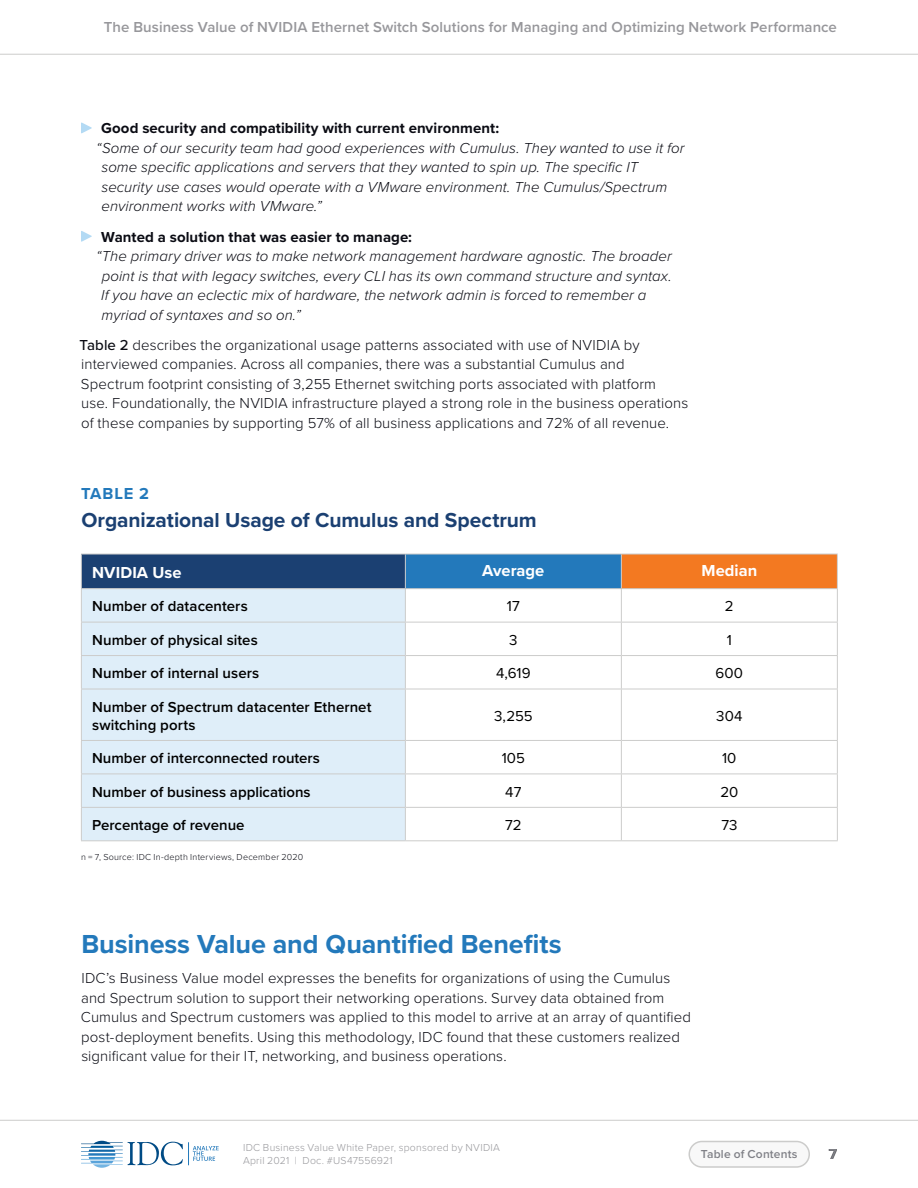
<style>
.page{position:relative;width:918px;height:1188px;background:#fff}
.page>*{position:absolute;margin:0;border:0;box-sizing:border-box;transform-origin:0 0}
.t1{font:700 27px "Proxima Nova";letter-spacing:-.005em;color:#2379bb}
.t2{font:700 21px "Proxima Nova";letter-spacing:-.005em;color:#1b4072}
.t3{font:700 16.5px "Proxima Nova";color:#fff}
.t4{font:700 16.5px "Proxima Nova";letter-spacing:.045em;color:#2379bb}
.t5{font:300 15px/19.5px "Proxima Nova";letter-spacing:.005em;color:#0a0b13}
.t6{font:italic 300 15px "Proxima Nova";letter-spacing:.005em;color:#0a0b13}
.t7{font:600 15px/18px "Proxima Nova";letter-spacing:.005em;color:#000}
.t8{font:600 15px "Proxima Nova";letter-spacing:.005em;color:#97979b}
.t9{font:700 15px "Proxima Nova";letter-spacing:.005em;color:#0a0b13}
.t10{font:15px "Proxima Nova";color:#000}
.t11{font:700 15px "Proxima Nova";color:#000}
.t12{font:600 12px "Proxima Nova";letter-spacing:.015em;color:#808187}
.t13{font:300 10.5px/13.5px "Proxima Nova";letter-spacing:.02em;color:#97979b}
.t14{font:300 9px "Proxima Nova";letter-spacing:.025em;color:#0a0b13}
.s1{font-weight:500}
</style>
<div class="page">
<svg style="left:81px;top:1141px;width:138px;height:27px"></svg>
<div style="left:689px;top:1142px;width:120px;height:25px;background:#f8f8f8;border-radius:13px"></div>
<div style="left:688px;top:1141px;width:122px;height:27px;border:2px solid #cccccb;border-radius:13px"></div>
<hr style="left:0;top:54px;width:918px;height:1px;background:#cccccb">
<hr style="left:0;top:1120px;width:918px;height:1px;background:#cccccb">
<svg style="left:81px;top:122px;width:11px;height:12px"></svg>
<svg style="left:81px;top:231px;width:11px;height:11px"></svg>
<div style="left:81px;top:554px;width:324px;height:35px;background:#1b4072"></div>
<div style="left:405px;top:554px;width:216px;height:35px;background:#2379bb"></div>
<div style="left:621px;top:554px;width:216px;height:35px;background:#f37921"></div>
<div style="left:82px;top:589px;width:323px;height:251px;background:#dfeef9"></div>
<hr style="left:405px;top:554px;width:216px;height:1px;background:#cccccb">
<hr style="left:621px;top:554px;width:217px;height:1px;background:#cccccb">
<hr style="left:621px;top:554px;width:1px;height:34px;background:#cccccb">
<hr style="left:837px;top:554px;width:1px;height:34px;background:#cccccb">
<hr style="left:81px;top:589px;width:1px;height:33px;background:#cccccb">
<hr style="left:405px;top:588px;width:216px;height:1px;background:#cccccb">
<hr style="left:405px;top:589px;width:1px;height:33px;background:#cccccb">
<hr style="left:621px;top:588px;width:217px;height:1px;background:#cccccb">
<hr style="left:621px;top:589px;width:1px;height:33px;background:#cccccb">
<hr style="left:837px;top:589px;width:1px;height:33px;background:#cccccb">
<hr style="left:81px;top:622px;width:324px;height:1px;background:#cccccb">
<hr style="left:81px;top:622px;width:1px;height:33px;background:#cccccb">
<hr style="left:405px;top:622px;width:216px;height:1px;background:#cccccb">
<hr style="left:405px;top:622px;width:1px;height:33px;background:#cccccb">
<hr style="left:621px;top:622px;width:217px;height:1px;background:#cccccb">
<hr style="left:621px;top:622px;width:1px;height:33px;background:#cccccb">
<hr style="left:837px;top:622px;width:1px;height:33px;background:#cccccb">
<hr style="left:81px;top:655px;width:324px;height:1px;background:#cccccb">
<hr style="left:81px;top:656px;width:1px;height:33px;background:#cccccb">
<hr style="left:405px;top:655px;width:216px;height:1px;background:#cccccb">
<hr style="left:405px;top:656px;width:1px;height:33px;background:#cccccb">
<hr style="left:621px;top:655px;width:217px;height:1px;background:#cccccb">
<hr style="left:621px;top:656px;width:1px;height:33px;background:#cccccb">
<hr style="left:837px;top:656px;width:1px;height:33px;background:#cccccb">
<hr style="left:81px;top:689px;width:324px;height:1px;background:#cccccb">
<hr style="left:81px;top:689px;width:1px;height:51px;background:#cccccb">
<hr style="left:405px;top:689px;width:216px;height:1px;background:#cccccb">
<hr style="left:405px;top:689px;width:1px;height:51px;background:#cccccb">
<hr style="left:621px;top:689px;width:217px;height:1px;background:#cccccb">
<hr style="left:621px;top:689px;width:1px;height:51px;background:#cccccb">
<hr style="left:837px;top:689px;width:1px;height:51px;background:#cccccb">
<hr style="left:81px;top:740px;width:324px;height:1px;background:#cccccb">
<hr style="left:81px;top:741px;width:1px;height:33px;background:#cccccb">
<hr style="left:405px;top:740px;width:216px;height:1px;background:#cccccb">
<hr style="left:405px;top:741px;width:1px;height:33px;background:#cccccb">
<hr style="left:621px;top:740px;width:217px;height:1px;background:#cccccb">
<hr style="left:621px;top:741px;width:1px;height:33px;background:#cccccb">
<hr style="left:837px;top:741px;width:1px;height:33px;background:#cccccb">
<hr style="left:81px;top:774px;width:324px;height:1px;background:#cccccb">
<hr style="left:81px;top:774px;width:1px;height:33px;background:#cccccb">
<hr style="left:405px;top:774px;width:216px;height:1px;background:#cccccb">
<hr style="left:405px;top:774px;width:1px;height:33px;background:#cccccb">
<hr style="left:621px;top:774px;width:217px;height:1px;background:#cccccb">
<hr style="left:621px;top:774px;width:1px;height:33px;background:#cccccb">
<hr style="left:837px;top:774px;width:1px;height:33px;background:#cccccb">
<hr style="left:81px;top:807px;width:324px;height:1px;background:#cccccb">
<hr style="left:81px;top:808px;width:1px;height:32px;background:#cccccb">
<hr style="left:405px;top:807px;width:216px;height:1px;background:#cccccb">
<hr style="left:405px;top:808px;width:1px;height:32px;background:#cccccb">
<hr style="left:621px;top:807px;width:217px;height:1px;background:#cccccb">
<hr style="left:621px;top:808px;width:1px;height:32px;background:#cccccb">
<hr style="left:837px;top:808px;width:1px;height:32px;background:#cccccb">
<hr style="left:81px;top:840px;width:324px;height:1px;background:#cccccb">
<hr style="left:405px;top:840px;width:216px;height:1px;background:#cccccb">
<hr style="left:621px;top:840px;width:217px;height:1px;background:#cccccb">
<hr style="left:81px;top:554px;width:324px;height:1px;background:#cccccb">
<hr style="left:81px;top:554px;width:1px;height:34px;background:#cccccb">
<hr style="left:405px;top:554px;width:1px;height:34px;background:#cccccb">
<hr style="left:81px;top:588px;width:324px;height:1px;background:#cccccb">
<p class="t8" style="left:104px;top:16px;width:735px">The Business Value of NVIDIA Ethernet Switch Solutions for Managing and Optimizing Network Performance</p>
<p class="t9" style="left:101px;top:117px;width:399px">Good security and compatibility with current environment:</p>
<p class="t6" style="left:96px;top:137px;width:590px">“Some of our security team had good experiences with Cumulus. They wanted to use it for</p>
<p class="t6" style="left:102px;top:156px;width:538px">some specific applications and servers that they wanted to spin up. The specific IT</p>
<p class="t6" style="left:102px;top:176px;width:567px">security use cases would operate with a VMware environment. The Cumulus/Spectrum</p>
<p class="t6" style="left:102px;top:195px;width:222px">environment works with VMware.”</p>
<p class="t9" style="left:101px;top:225px;width:312px">Wanted a solution that was easier to manage:</p>
<p class="t6" style="left:96px;top:245px;width:577px">“The primary driver was to make network management hardware agnostic. The broader</p>
<p class="t6" style="left:102px;top:264px;width:571px">point is that with legacy switches, every CLI has its own command structure and syntax.</p>
<p class="t6" style="left:101px;top:284px;width:547px">If you have an eclectic mix of hardware, the network admin is forced to remember a</p>
<p class="t6" style="left:102px;top:303px;width:201px">myriad of syntaxes and so on.”</p>
<p class="t5" style="left:80px;top:334px;width:610px"><span class="s1">Table 2</span> describes the organizational usage patterns associated with use of NVIDIA by interviewed companies. Across all companies, there was a substantial Cumulus and Spectrum footprint consisting of 3,255 Ethernet switching ports associated with platform<br>use. Foundationally, the NVIDIA infrastructure played a strong role in the business operations of these companies by supporting 57% of all business applications and 72% of all revenue.</p>
<p class="t4" style="left:81px;top:481px;width:70px">TABLE 2</p>
<p class="t2" style="left:81px;top:504px;width:457px">Organizational Usage of Cumulus and Spectrum</p>
<p class="t3" style="left:92px;top:560px;width:91px">NVIDIA Use</p>
<p class="t3" style="left:482px;top:559px;width:64px">Average</p>
<p class="t3" style="left:702px;top:559px;width:57px">Median</p>
<p class="t7" style="left:92px;top:597px;width:157px">Number of datacenters</p>
<p class="t10" style="left:507px;top:595px;width:14px">17</p>
<p class="t10" style="left:725px;top:595px;width:10px">2</p>
<p class="t7" style="left:92px;top:630px;width:167px">Number of physical sites</p>
<p class="t10" style="left:509px;top:629px;width:10px">3</p>
<p class="t10" style="left:727px;top:629px;width:7px">1</p>
<p class="t7" style="left:92px;top:664px;width:169px">Number of internal users</p>
<p class="t10" style="left:496px;top:662px;width:36px">4,619</p>
<p class="t10" style="left:716px;top:662px;width:29px">600</p>
<p class="t7" style="left:92px;top:697px;width:281px">Number of Spectrum datacenter Ethernet switching ports</p>
<p class="t10" style="left:494px;top:704px;width:40px">3,255</p>
<p class="t10" style="left:716px;top:704px;width:28px">304</p>
<p class="t7" style="left:92px;top:749px;width:229px">Number of interconnected routers</p>
<p class="t10" style="left:502px;top:747px;width:25px">105</p>
<p class="t10" style="left:722px;top:747px;width:16px">10</p>
<p class="t7" style="left:92px;top:782px;width:220px">Number of business applications</p>
<p class="t10" style="left:505px;top:780px;width:18px">47</p>
<p class="t10" style="left:720px;top:780px;width:19px">20</p>
<p class="t7" style="left:92px;top:816px;width:154px">Percentage of revenue</p>
<p class="t10" style="left:505px;top:814px;width:18px">72</p>
<p class="t10" style="left:721px;top:814px;width:18px">73</p>
<p class="t14" style="left:81px;top:850px;width:224px">n = 7, Source: IDC In-depth Interviews, December 2020</p>
<p class="t1" style="left:81px;top:924px;width:482px">Business Value and Quantified Benefits</p>
<p class="t5" style="left:81px;top:968px;width:612px">IDC’s Business Value model expresses the benefits for organizations of using the Cumulus and Spectrum solution to support their networking operations. Survey data obtained from Cumulus and Spectrum customers was applied to this model to arrive at an array of quantified post-deployment benefits. Using this methodology, IDC found that these customers realized significant value for their IT, networking, and business operations.</p>
<p class="t13" style="left:243px;top:1140px;width:259px">IDC Business Value White Paper, sponsored by NVIDIA<br>April 2021 | Doc. #US47556921</p>
<p class="t12" style="left:701px;top:1145px;width:98px">Table of Contents</p>
<p class="t11" style="left:829px;top:1142px;width:10px">7</p>
</div>
